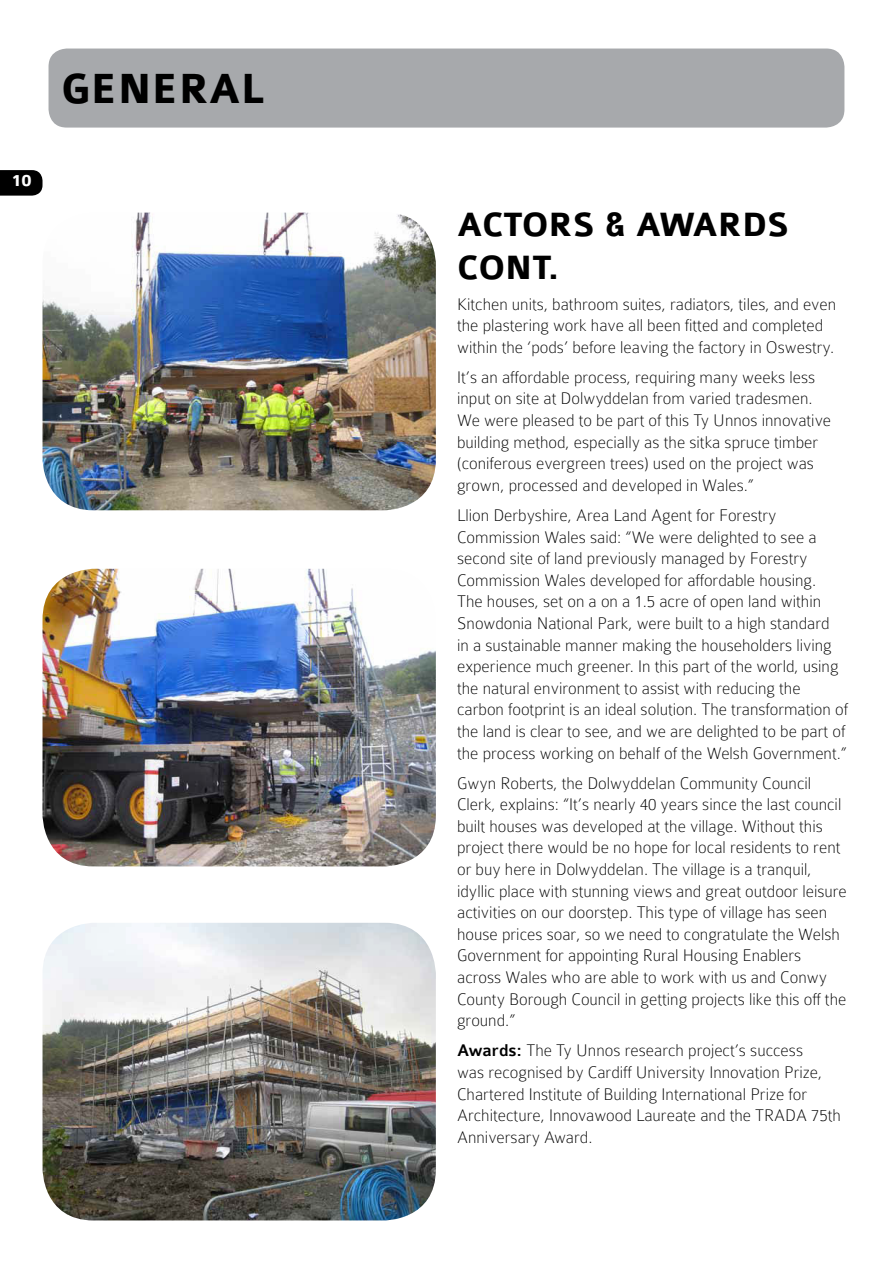
<style>
.page{position:relative;width:893px;height:1263px;background:#fff}
.page>*{position:absolute;margin:0;border:0;box-sizing:border-box;transform-origin:0 0}
.t1{font:700 45px "Colaborate";color:#000}
.t2{font:700 36px/43.2px "Colaborate";color:#000}
.t3{font:100 18px/21.6px "Colaborate";color:#000}
.t4{font:700 18px "Colaborate";color:#fff}
.s1{font-weight:500}
</style>
<div class="page">
<div style="left:46px;top:46px;width:801px;height:85px;background:#a7a9ac;border-radius:21px"></div>
<div style="left:43px;top:43px;width:807px;height:91px;border:6px solid #fff;border-radius:21px"></div>
<svg style="left:0;top:170px;width:43px;height:26px"></svg>
<img style="left:43px;top:213px;width:393px;height:297px">
<img style="left:43px;top:923px;width:393px;height:297px">
<img style="left:43px;top:569px;width:393px;height:297px">
<p class="t4" style="left:11px;top:171px;width:22px">10</p>
<h1 class="t1" style="left:61px;top:65px;width:204px">GENERAL</h1>
<h2 class="t2" style="left:457px;top:204px;width:334px">ACTORS &amp; AWARDS<br>CONT.</h2>
<p class="t3" style="left:457px;top:293px;width:381px">Kitchen units, bathroom suites, radiators, tiles, and even the plastering work have all been fitted and completed within the ‘pods’ before leaving the factory in Oswestry.</p>
<p class="t3" style="left:457px;top:366px;width:376px">It’s an affordable process, requiring many weeks less input on site at Dolwyddelan from varied tradesmen.<br>We were pleased to be part of this Ty Unnos innovative building method, especially as the sitka spruce timber (coniferous evergreen trees) used on the project was grown, processed and developed in Wales.”</p>
<p class="t3" style="left:457px;top:504px;width:392px">Llion Derbyshire, Area Land Agent for Forestry Commission Wales said: “We were delighted to see a second site of land previously managed by Forestry Commission Wales developed for affordable housing.<br>The houses, set on a on a 1.5 acre of open land within Snowdonia National Park, were built to a high standard<br>in a sustainable manner making the householders living experience much greener. In this part of the world, using the natural environment to assist with reducing the carbon footprint is an ideal solution. The transformation of the land is clear to see, and we are delighted to be part of the process working on behalf of the Welsh Government.”</p>
<p class="t3" style="left:457px;top:772px;width:391px">Gwyn Roberts, the Dolwyddelan Community Council Clerk, explains: “It’s nearly 40 years since the last council built houses was developed at the village. Without this project there would be no hope for local residents to rent or buy here in Dolwyddelan. The village is a tranquil, idyllic place with stunning views and great outdoor leisure activities on our doorstep. This type of village has seen house prices soar, so we need to congratulate the Welsh Government for appointing Rural Housing Enablers across Wales who are able to work with us and Conwy County Borough Council in getting projects like this off the ground.”</p>
<p class="t3" style="left:457px;top:1040px;width:385px"><span class="s1">Awards:</span> The Ty Unnos research project’s success<br>was recognised by Cardiff University Innovation Prize, Chartered Institute of Building International Prize for Architecture, Innovawood Laureate and the TRADA 75th Anniversary Award.</p>
</div>
